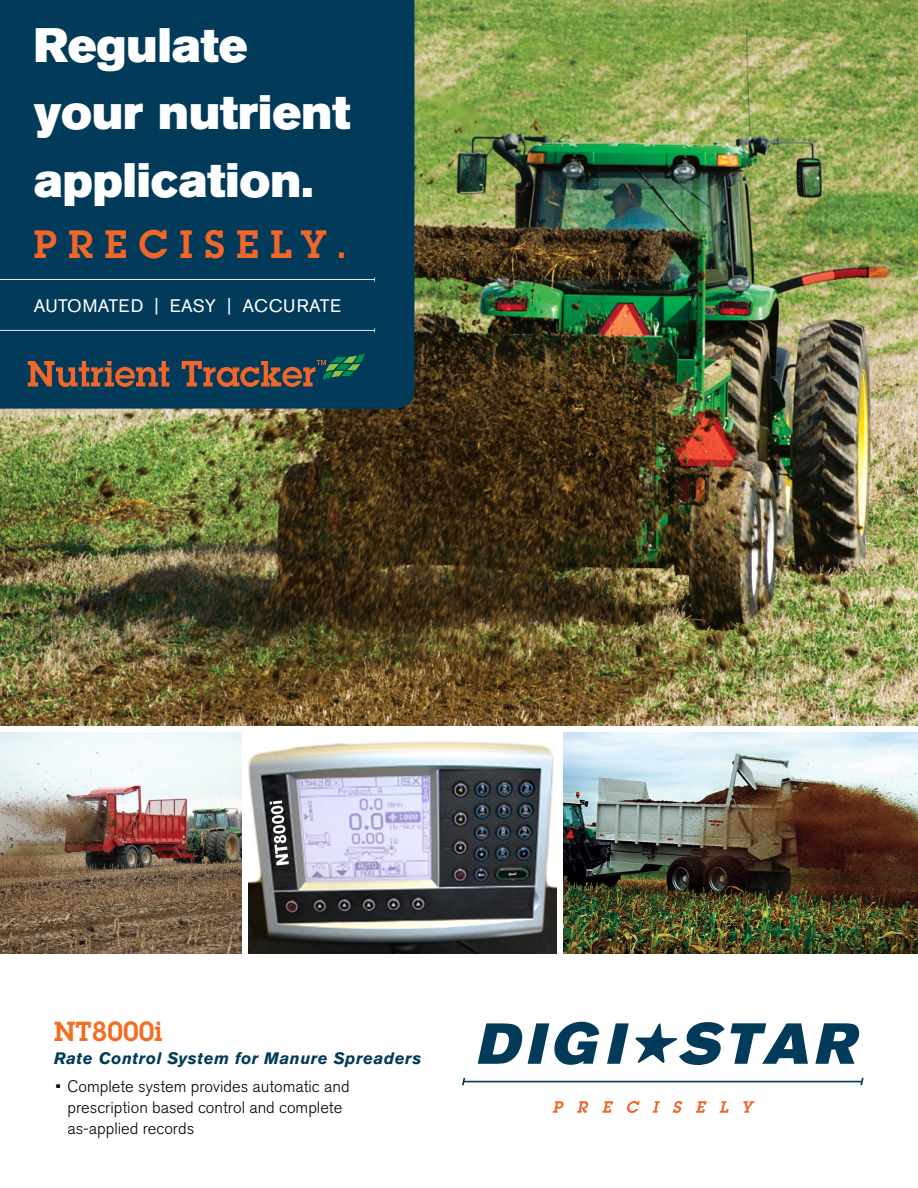
<style>
.page{position:relative;width:918px;height:1188px;background:#fff}
.page>*{position:absolute;margin:0;border:0;box-sizing:border-box;transform-origin:0 0}
.t1{font:48px/67.5px "Akzidenz Grotesk BE Super";color:#fff}
.t2{font:600 38.7px "Lubalin Graph Std";letter-spacing:.3em;color:#f2662a}
.t3{font:600 27px "Lubalin Graph Std";color:#f36e21}
.t4{font:18px "Akzidenz Grotesk BE";letter-spacing:.025em;color:#fff}
.t5{font:300 16.5px/21px "Akzidenz Grotesk BE";color:#000}
.t6{font:italic 700 16.5px "Akzidenz Grotesk BE";letter-spacing:.03em;color:#023b5a}
</style>
<div class="page">
<img style="left:0;top:0;width:918px;height:725px">
<svg style="left:478px;top:1022px;width:121px;height:43px"></svg>
<svg style="left:815px;top:1023px;width:45px;height:41px"></svg>
<svg style="left:607px;top:1022px;width:201px;height:43px"></svg>
<hr style="left:463px;top:1081px;width:399px;height:1px;background:#023b5a">
<svg style="left:462px;top:1078px;width:3px;height:7px"></svg>
<svg style="left:860px;top:1078px;width:4px;height:7px"></svg>
<svg style="left:553px;top:1101px;width:11px;height:12px"></svg>
<svg style="left:577px;top:1101px;width:12px;height:12px"></svg>
<svg style="left:602px;top:1101px;width:11px;height:12px"></svg>
<svg style="left:627px;top:1101px;width:13px;height:12px"></svg>
<svg style="left:653px;top:1101px;width:7px;height:12px"></svg>
<svg style="left:673px;top:1101px;width:9px;height:12px"></svg>
<svg style="left:696px;top:1101px;width:11px;height:12px"></svg>
<svg style="left:719px;top:1101px;width:10px;height:12px"></svg>
<svg style="left:743px;top:1101px;width:11px;height:12px"></svg>
<div style="left:0;top:0;width:415px;height:409px;background:#023b5a"></div>
<svg style="left:0;top:328px;width:375px;height:4px"></svg>
<svg style="left:0;top:278px;width:375px;height:4px"></svg>
<svg style="left:28px;top:361px;width:141px;height:26px;background:#6e4e43"></svg>
<svg style="left:182px;top:353px;width:183px;height:34px;background:#404d4c"></svg>
<img style="left:564px;top:733px;width:354px;height:221px">
<img style="left:248px;top:741px;width:309px;height:213px">
<img style="left:0;top:733px;width:242px;height:221px">
<h1 class="t1" style="left:34px;top:11px;width:318px">Regulate your nutrient application.</h1>
<h2 class="t2" style="left:34px;top:219px;width:315px">PRECISELY.</h2>
<p class="t4" style="left:34px;top:295px;width:309px">AUTOMATED | EASY | ACCURATE</p>
<h3 class="t3" style="left:54px;top:1014px;width:110px">NT8000I</h3>
<p class="t6" style="left:54px;top:1048px;width:369px">Rate Control System for Manure Spreaders</p>
<p class="t5" style="left:67px;top:1076px;width:284px;text-indent:-12px">• Complete system provides automatic and prescription based control and complete as-applied records</p>
</div>
